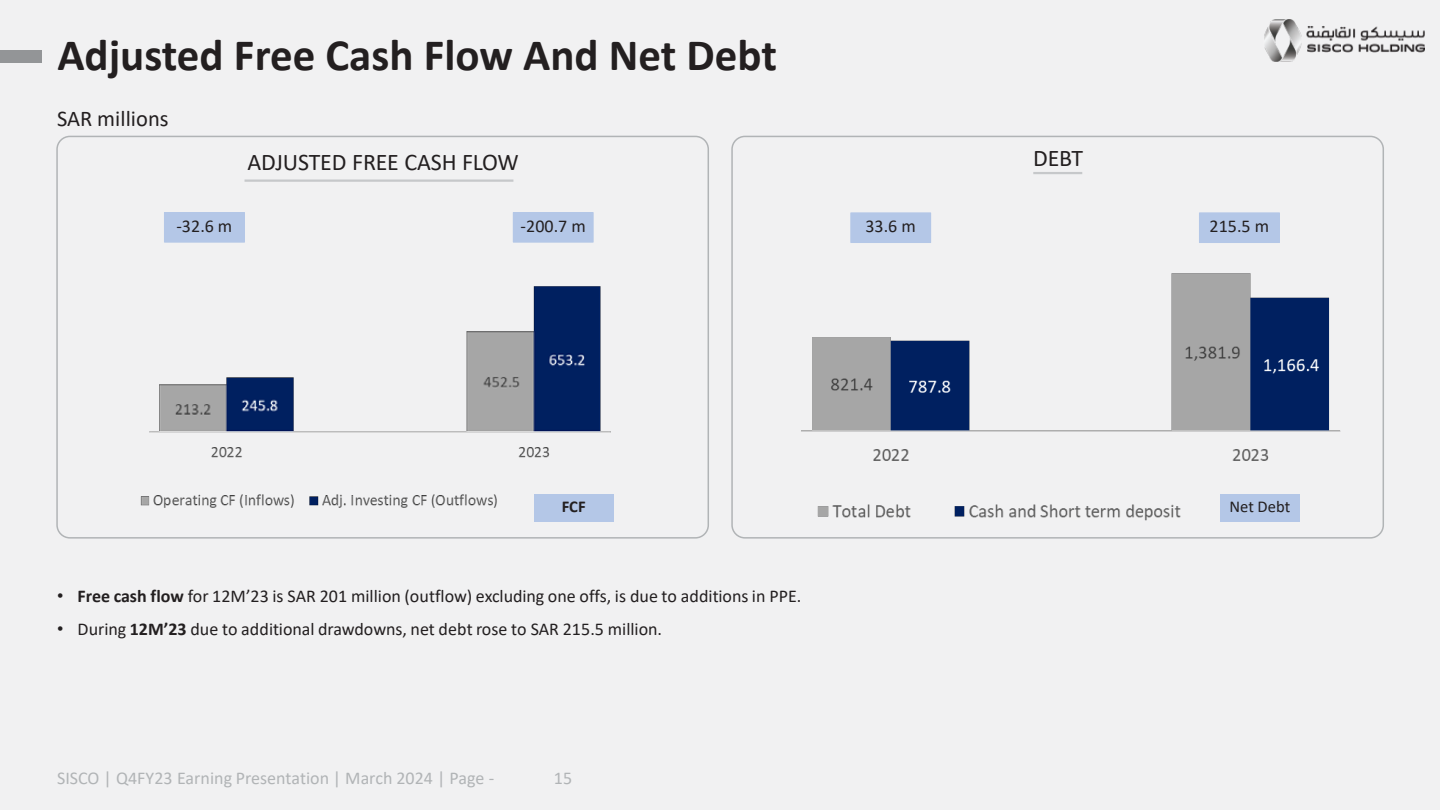
<style>
.page{position:relative;width:1440px;height:810px;background:#f1f1f2}
.page>*{position:absolute;margin:0;border:0;box-sizing:border-box;transform-origin:0 0}
.t1{font:700 45px "Calibri";color:#231f20}
.t2{font:24px "Calibri";letter-spacing:-.01em;color:#231f20}
.t3{font:22.5px "Calibri";letter-spacing:.005em;color:#231f20}
.t4{font:18px "Calibri";color:#231f20}
.t5{font:18px "Calibri";color:#b1b4b6}
.t6{font:16.5px "Calibri";color:#231f20}
.t7{font:700 16.5px "Calibri";color:#231f20}
.s1{font-family:"Arial"}
.s2{font-weight:700}
</style>
<div class="page">
<div style="left:0;top:50px;width:41px;height:13px;background:#939597"></div>
<div style="left:56px;top:136px;width:653px;height:403px;border:2px solid #b1b4b6;border-radius:13px"></div>
<div style="left:851px;top:213px;width:80px;height:29px;background:#b4c7e7"></div>
<div style="left:850px;top:212px;width:81px;height:31px;border:1px solid #b4c7e7"></div>
<div style="left:1200px;top:213px;width:79px;height:29px;background:#b4c7e7"></div>
<div style="left:1199px;top:212px;width:81px;height:31px;border:1px solid #b4c7e7"></div>
<div style="left:165px;top:213px;width:79px;height:29px;background:#b4c7e7"></div>
<div style="left:164px;top:212px;width:81px;height:31px;border:1px solid #b4c7e7"></div>
<div style="left:513px;top:213px;width:80px;height:29px;background:#b4c7e7"></div>
<div style="left:513px;top:212px;width:81px;height:31px;border:1px solid #b4c7e7"></div>
<img style="left:140px;top:286px;width:474px;height:236px">
<img style="left:737px;top:228px;width:619px;height:310px">
<hr style="left:245px;top:180px;width:268px;height:2px;background:#c6c8ca">
<hr style="left:1033px;top:172px;width:49px;height:2px;background:#c6c8ca">
<img style="left:1264px;top:19px;width:161px;height:43px">
<h1 class="t1" style="left:57px;top:23px;width:721px">Adjusted Free Cash Flow And Net Debt</h1>
<p class="t3" style="left:57px;top:103px;width:113px">SAR millions</p>
<h2 class="t2" style="left:247px;top:145px;width:273px">ADJUSTED FREE CASH FLOW</h2>
<p class="t4" style="left:176px;top:213px;width:57px">-32.6 m</p>
<p class="t4" style="left:521px;top:213px;width:67px">-200.7 m</p>
<h2 class="t2" style="left:1033px;top:141px;width:51px">DEBT</h2>
<p class="t4" style="left:865px;top:214px;width:52px">33.6 m</p>
<p class="t4" style="left:1210px;top:214px;width:61px">215.5 m</p>
<p class="t7" style="left:562px;top:494px;width:25px">FCF</p>
<p class="t4" style="left:57px;top:583px;width:746px"><span class="s1">•</span> <span class="s2">Free cash flow</span> for 12M’23 is SAR 201 million (outflow) excluding one offs, is due to additions in PPE.</p>
<p class="t4" style="left:57px;top:617px;width:607px"><span class="s1">•</span> During <span class="s2">12M’23</span> due to additional drawdowns, net debt rose to SAR 215.5 million.</p>
<p class="t5" style="left:57px;top:766px;width:438px">SISCO | Q4FY23 Earning Presentation | March 2024 | Page -</p>
<p class="t5" style="left:554px;top:766px;width:20px">15</p>
<p class="t6" style="left:1230px;top:495px;width:62px">Net Debt</p>
</div>
